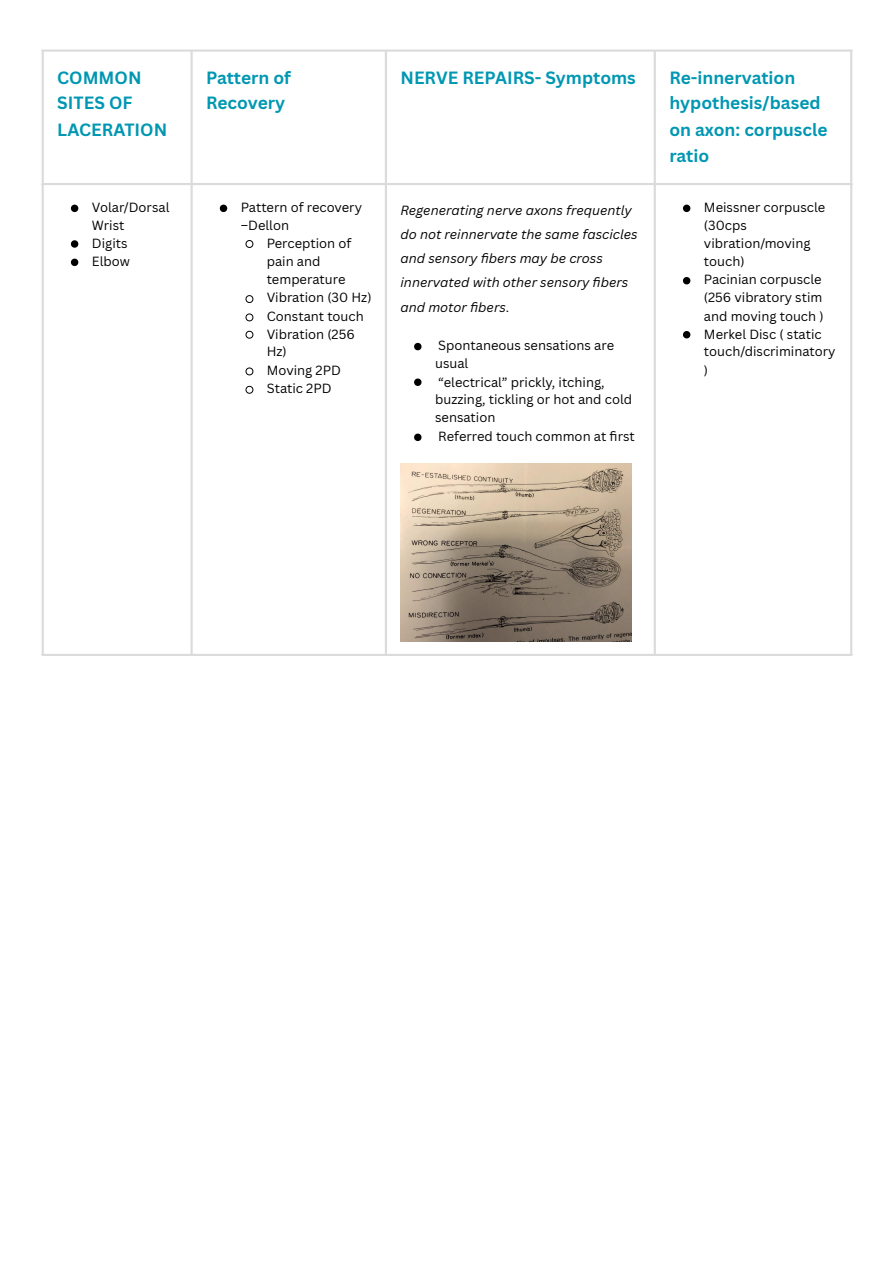
<style>
.page{position:relative;width:894px;height:1263px;background:#fff}
.page>*{position:absolute;margin:0;border:0;box-sizing:border-box;transform-origin:0 0}
.t1{font:700 17.25px/26.2px "Canva Sans";color:#0097b2}
.t2{font:12.9px/18.1px "Canva Sans";color:#000}
.t3{font:italic 12.9px/24.3px "Canva Sans";color:#000}
.s1{font-style:normal}
</style>
<div class="page">
<svg style="left:71px;top:205px;width:7px;height:7px"></svg>
<svg style="left:71px;top:240px;width:7px;height:8px"></svg>
<svg style="left:71px;top:259px;width:7px;height:7px"></svg>
<svg style="left:220px;top:205px;width:7px;height:7px"></svg>
<svg style="left:245px;top:240px;width:8px;height:8px"></svg>
<svg style="left:245px;top:295px;width:8px;height:8px"></svg>
<svg style="left:245px;top:313px;width:8px;height:9px"></svg>
<svg style="left:245px;top:331px;width:8px;height:8px"></svg>
<svg style="left:245px;top:367px;width:8px;height:9px"></svg>
<svg style="left:245px;top:386px;width:8px;height:8px"></svg>
<svg style="left:414px;top:343px;width:7px;height:7px"></svg>
<svg style="left:414px;top:378px;width:7px;height:8px"></svg>
<svg style="left:414px;top:434px;width:7px;height:7px"></svg>
<img style="left:400px;top:463px;width:231px;height:178px">
<svg style="left:683px;top:205px;width:7px;height:7px"></svg>
<svg style="left:683px;top:277px;width:7px;height:7px"></svg>
<svg style="left:683px;top:331px;width:7px;height:7px"></svg>
<hr style="left:42px;top:52px;width:2px;height:602px;background:#dbdbdb">
<hr style="left:190px;top:52px;width:3px;height:602px;background:#dbdbdb">
<hr style="left:385px;top:52px;width:2px;height:602px;background:#dbdbdb">
<hr style="left:653px;top:52px;width:2px;height:602px;background:#dbdbdb">
<hr style="left:849px;top:52px;width:3px;height:602px;background:#dbdbdb">
<hr style="left:42px;top:50px;width:810px;height:2px;background:#dbdbdb">
<hr style="left:42px;top:183px;width:810px;height:2px;background:#dbdbdb">
<hr style="left:42px;top:654px;width:810px;height:2px;background:#dbdbdb">
<h1 class="t1" style="left:57px;top:64px;width:111px">COMMON<br>SITES OF<br>LACERATION</h1>
<h1 class="t1" style="left:206px;top:64px;width:86px">Pattern of<br>Recovery</h1>
<h1 class="t1" style="left:400px;top:64px;width:237px">NERVE REPAIRS- Symptoms</h1>
<h1 class="t1" style="left:669px;top:64px;width:160px">Re-innervation hypothesis/based on axon: corpuscle ratio</h1>
<p class="t2" style="left:92px;top:198px;width:79px">Volar/Dorsal<br>Wrist<br>Digits<br>Elbow</p>
<p class="t2" style="left:241px;top:197px;width:123px">Pattern of recovery –Dellon</p>
<p class="t2" style="left:703px;top:197px;width:133px">Meissner corpuscle (30cps vibration/moving touch)<br>Pacinian corpuscle (256 vibratory stim and moving touch )<br>Merkel Disc ( static touch/discriminatory )</p>
<p class="t3" style="left:400px;top:198px;width:239px">Regenerating nerve axons frequently do not reinnervate the same fascicles and sensory fibers may be cross innervated with other sensory fibers and motor fibers<span class="s1">.</span></p>
<p class="t2" style="left:435px;top:336px;width:201px">Spontaneous sensations are usual<br>“electrical” prickly, itching, buzzing, tickling or hot and cold sensation<br>Referred touch common at fi rst</p>
<p class="t2" style="left:267px;top:234px;width:106px">Perception of pain and temperature<br>Vibration (30 Hz)<br>Constant touch<br>Vibration (256<br>Hz)<br>Moving 2PD<br>Static 2PD</p>
</div>
